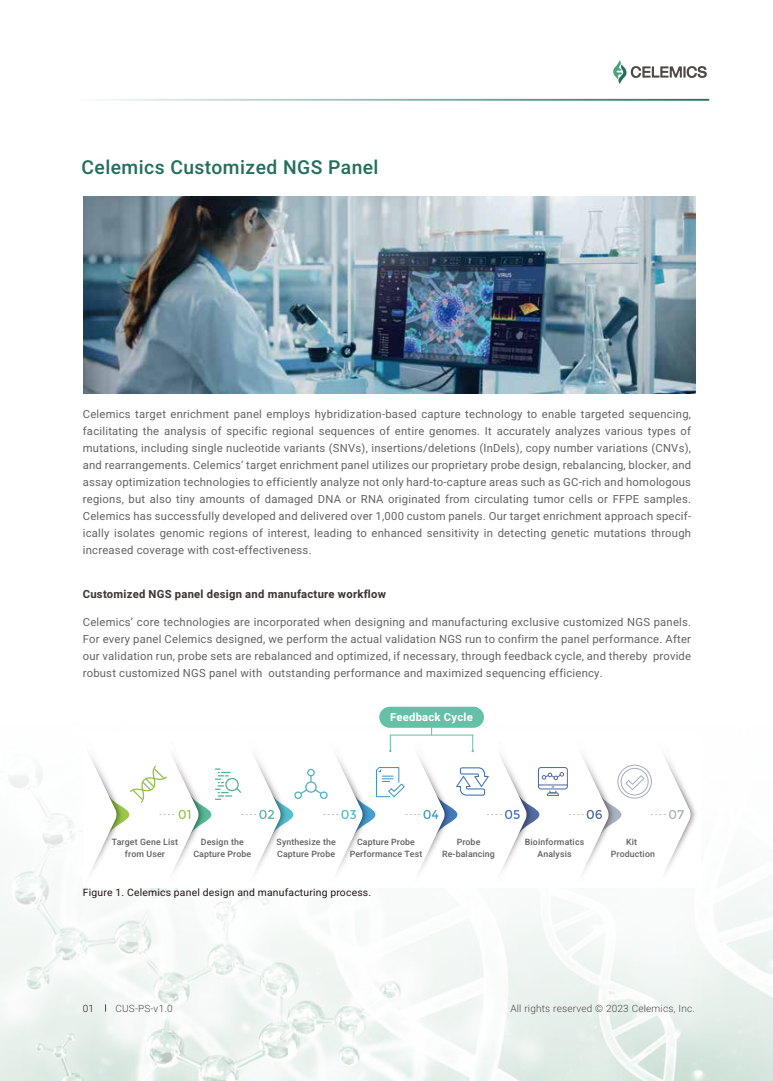
<style>
.page{position:relative;width:773px;height:1081px;background:#fff}
.page>*{position:absolute;margin:0;border:0;box-sizing:border-box;transform-origin:0 0}
.t1{font:500 19.25px "Heebo";letter-spacing:.025em;color:#256e5e}
.t2{font:11.25px/16.9px "Heebo";letter-spacing:.02em;color:#656464;text-align:justify}
.t3{font:700 11.25px "Heebo";letter-spacing:.02em;color:#3e3a39}
.t4{font:700 11.25px "Heebo";letter-spacing:.02em;color:#fff}
.t5{font:10.12px "Heebo";letter-spacing:.015em;color:#221815}
.t6{font:300 10px "Heebo";letter-spacing:.02em;color:#4c4948}
.t7{font:300 10px "Heebo";color:#221815}
.t8{font:500 8.75px/12.2px "Heebo";letter-spacing:.015em;color:#656464;text-align:center}
</style>
<div class="page">
<svg style="left:0;top:706px;width:772px;height:375px"></svg>
<svg style="left:613px;top:60px;width:93px;height:24px"></svg>
<img style="left:83px;top:196px;width:612px;height:198px">
<div style="left:379px;top:707px;width:105px;height:21px;background:#64c0a7;border-radius:11px"></div>
<svg style="left:83px;top:727px;width:616px;height:164px"></svg>
<h1 class="t1" style="left:82px;top:154px;width:298px">Celemics Customized NGS Panel</h1>
<p class="t2" style="left:83px;top:406px;width:609px">Celemics target enrichment panel employs hybridization-based capture technology to enable targeted sequencing, facilitating the analysis of specific regional sequences of entire genomes. It accurately analyzes various types of mutations, including single nucleotide variants (SNVs), insertions/deletions (InDels), copy number variations (CNVs), and rearrangements. Celemics’ target enrichment panel utilizes our proprietary probe design, rebalancing, blocker, and assay optimization technologies to efficiently analyze not only hard-to-capture areas such as GC-rich and homologous regions, but also tiny amounts of damaged DNA or RNA originated from circulating tumor cells or FFPE samples.<br>Celemics has successfully developed and delivered over 1,000 custom panels. Our target enrichment approach specif&shy;ically isolates genomic regions of interest, leading to enhanced sensitivity in detecting genetic mutations through increased coverage with cost-effectiveness.</p>
<p class="t3" style="left:83px;top:586px;width:304px">Customized NGS panel design and manufacture workflow</p>
<p class="t2" style="left:83px;top:613px;width:609px">Celemics’ core technologies are incorporated when designing and manufacturing exclusive customized NGS panels.<br>For every panel Celemics designed, we perform the actual validation NGS run to confirm the panel performance. After our validation run, probe sets are rebalanced and optimized, if necessary, through feedback cycle, and thereby provide robust customized NGS panel with outstanding performance and maximized sequencing efficiency.</p>
<p class="t4" style="left:390px;top:709px;width:84px">Feedback Cycle</p>
<p class="t8" style="left:112px;top:836px;width:68px">Target Gene List from User</p>
<p class="t8" style="left:193px;top:836px;width:59px">Design the<br>Capture Probe</p>
<p class="t8" style="left:276px;top:836px;width:61px;text-align:left">Synthesize the<br>Capture Probe</p>
<p class="t8" style="left:349px;top:836px;width:74px">Capture Probe<br>Performance Test</p>
<p class="t8" style="left:442px;top:836px;width:54px">Probe<br>Re-balancing</p>
<p class="t8" style="left:525px;top:836px;width:61px">Bioinformatics<br>Analysis</p>
<p class="t8" style="left:610px;top:836px;width:46px">Kit<br>Production</p>
<p class="t5" style="left:83px;top:886px;width:290px">Figure 1. Celemics panel design and manufacturing process.</p>
<p class="t7" style="left:83px;top:1001px;width:13px">01</p>
<p class="t6" style="left:115px;top:1001px;width:59px">CUS-PS-v1.0</p>
<p class="t6" style="left:510px;top:1001px;width:186px">All rights reserved © 2023 Celemics, Inc.</p>
</div>
